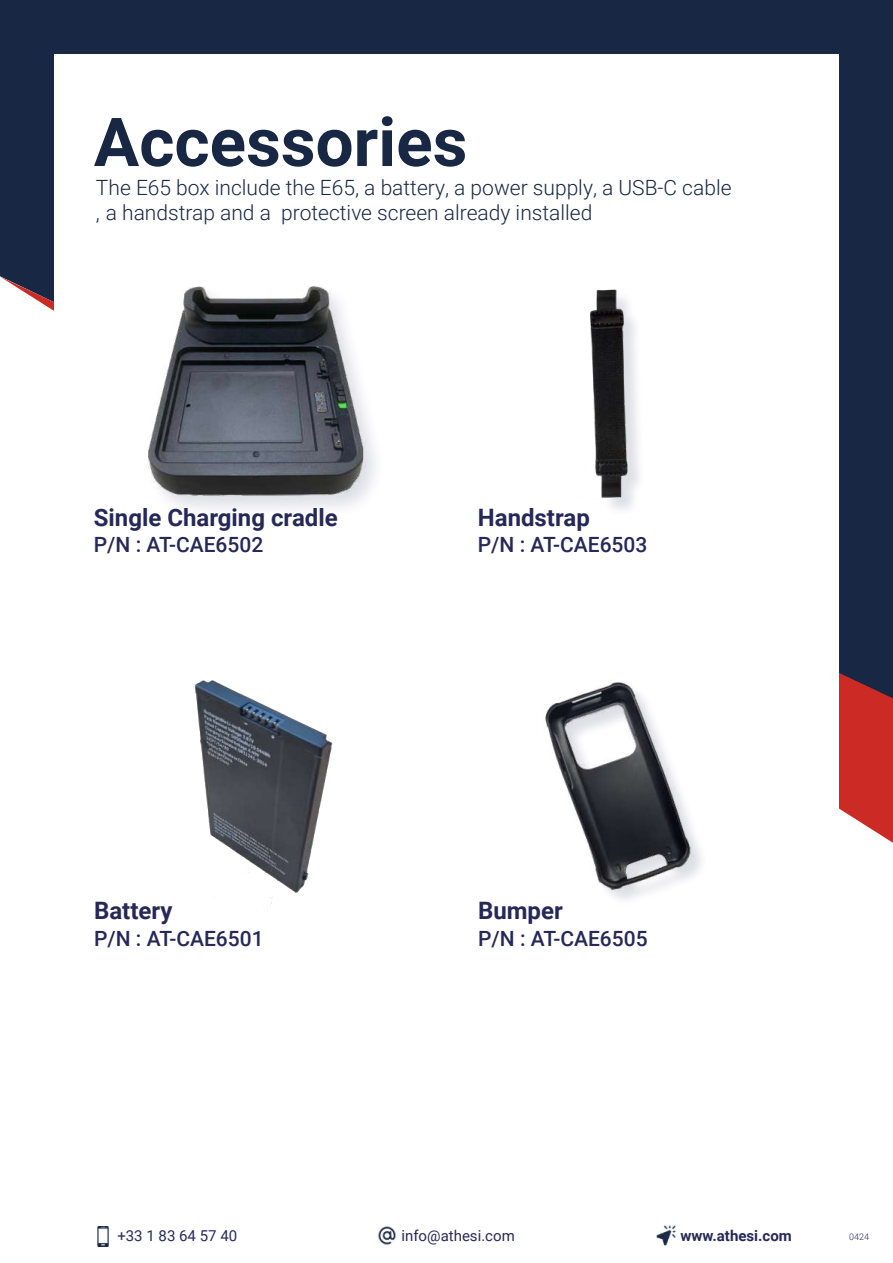
<style>
.page{position:relative;width:893px;height:1263px;background:#fff}
.page>*{position:absolute;margin:0;border:0;box-sizing:border-box;transform-origin:0 0}
.t1{font:700 67.5px "Roboto";color:#182743}
.t2{font:700 24px "Roboto";color:#262958}
.t3{font:300 21px/25.2px "Roboto";color:#182743}
.t4{font:500 21px "Roboto";color:#262958}
.t5{font:15px "Roboto";color:#262958}
.t6{font:700 15px "Roboto";color:#262958}
.t7{font:300 9px "Roboto";color:#262958}
.s1{color:#262957}
</style>
<div class="page">
<div style="left:0;top:0;width:893px;height:277px;background:#182743"></div>
<svg style="left:1px;top:277px;width:892px;height:566px"></svg>
<div style="left:54px;top:54px;width:785px;height:1155px;background:#fff"></div>
<div style="left:592px;top:291px;width:54px;height:225px;background:#262958;opacity:.15"></div>
<img style="left:590px;top:289px;width:52px;height:211px">
<img style="left:545px;top:682px;width:150px;height:212px">
<div style="left:144px;top:284px;width:242px;height:235px;background:#262958;opacity:.15"></div>
<img style="left:144px;top:286px;width:227px;height:216px">
<img style="left:378px;top:1226px;width:18px;height:19px">
<img style="left:97px;top:1227px;width:12px;height:19px">
<img style="left:656px;top:1226px;width:19px;height:19px">
<img style="left:195px;top:680px;width:138px;height:224px">
<h1 class="t1" style="left:94px;top:95px;width:375px">Accessories</h1>
<p class="t3" style="left:96px;top:174px;width:637px">The E65 box include the E65, a battery, a power supply, a USB-C cable , a handstrap and a protective screen already installed</p>
<p class="t2" style="left:94px;top:500px;width:245px">Single Charging cradle</p>
<p class="t4" style="left:94px;top:529px;width:171px">P/N : AT-CAE6502</p>
<p class="t2" style="left:478px;top:500px;width:114px">Handstrap</p>
<p class="t4" style="left:478px;top:529px;width:171px">P/N : AT-CAE6503</p>
<p class="t2" style="left:94px;top:893px;width:80px">Battery</p>
<p class="t4" style="left:94px;top:923px;width:171px">P/N : AT-CAE6501</p>
<p class="t2" style="left:478px;top:893px;width:86px">Bumper</p>
<p class="t4" style="left:478px;top:923px;width:171px">P/N : AT-CAE6505</p>
<p class="t5" style="left:117px;top:1225px;width:121px">+33 1 83 64 57 40</p>
<p class="t5" style="left:401px;top:1225px;width:115px">info@athesi.com</p>
<p class="t6" style="left:680px;top:1225px;width:113px">www.athesi.com</p>
<p class="t7" style="left:849px;top:1230px;width:21px">04<span class="s1">24</span></p>
</div>
